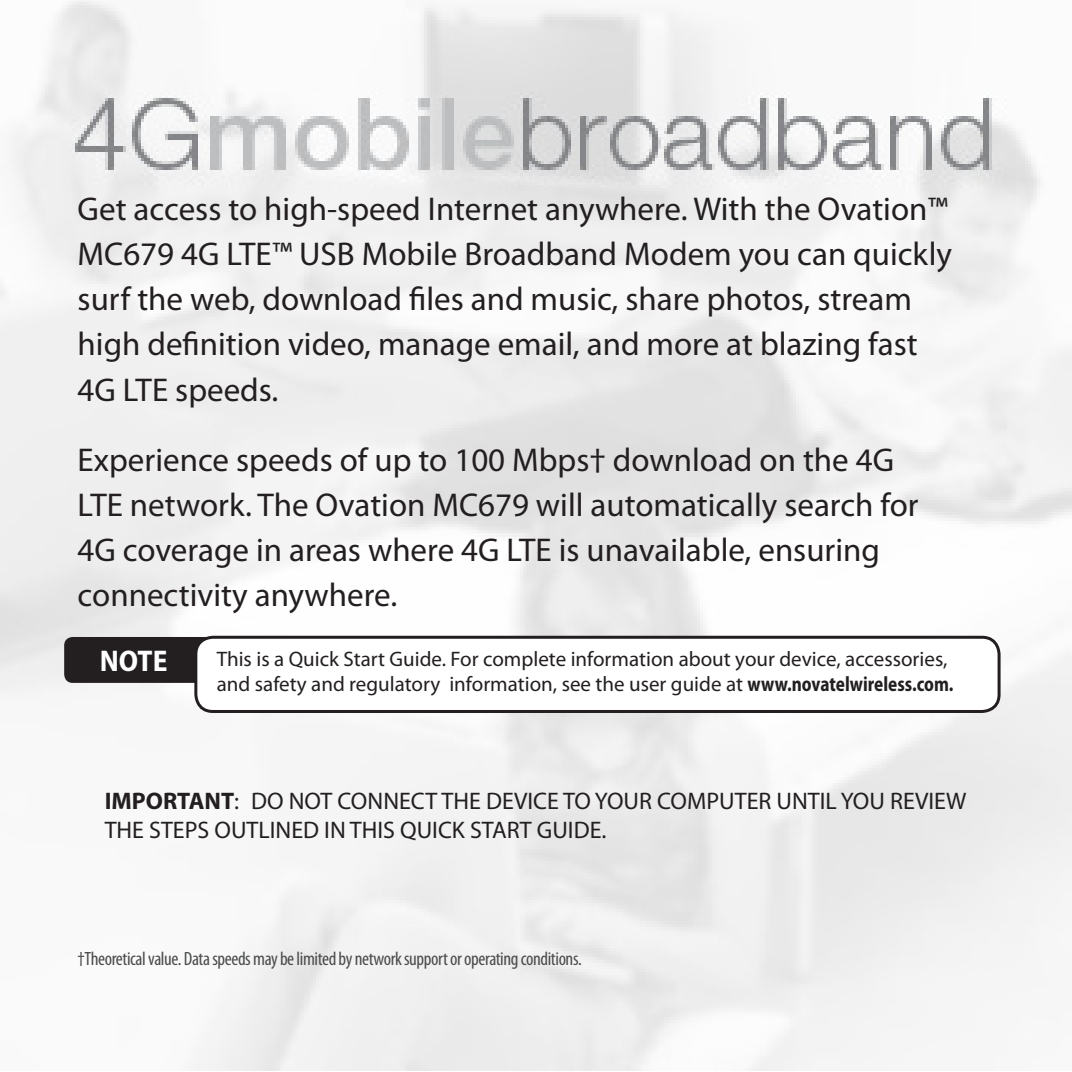
<style>
.page{position:relative;width:1072px;height:1072px;background:#fff}
.page>*{position:absolute;margin:0;border:0;box-sizing:border-box;transform-origin:0 0}
.Total_Mobile_Interne{font:33px/45px "Myriad Pro";color:#231f20}
.t1{font:700 semi-condensed 30px "Myriad Pro";color:#fff}
.Important_TMI_page{font:24px/28.8px "Myriad Pro";color:#231f20}
.z_Legal-copyright{font:21px/25.2px "Myriad Pro";color:#231f20}
.t2{font:condensed 19.2px "Myriad Pro";letter-spacing:-.02em;color:#4b4c4d}
.s1{font-weight:700;font-stretch:semi-condensed}
.s2{font-weight:700}
</style>
<div class="page">
<img style="left:0;top:0;width:1071px;height:1070px">
<div style="left:64px;top:637px;width:174px;height:45px;background:#231f20;border-radius:9px"></div>
<div style="left:196px;top:637px;width:802px;height:74px;background:#fff;border-radius:17px"></div>
<div style="left:194px;top:635px;width:806px;height:78px;border:3px solid #231f20;border-radius:17px"></div>
<p class="Total_Mobile_Interne" style="left:78px;top:186px;width:875px">Get access to high-speed Internet anywhere. With the Ovation™ MC679 4G LTE™ USB Mobile Broadband Modem you can quickly surf the web, download files and music, share photos, stream high definition video, manage email, and more at blazing fast 4G LTE speeds.</p>
<p class="Total_Mobile_Interne" style="left:78px;top:437px;width:842px">Experience speeds of up to 100 Mbps† download on the 4G LTE network. The Ovation MC679 will automatically search for 4G coverage in areas where 4G LTE is unavailable, ensuring connectivity anywhere.</p>
<p class="t1" style="left:100px;top:644px;width:69px">NOTE</p>
<p class="z_Legal-copyright" style="left:217px;top:646px;width:738px">This is a Quick Start Guide. For complete information about your device, accessories, and safety and regulatory information, see the user guide at <span class="s1">www.novatelwireless.com.</span></p>
<p class="Important_TMI_page" style="left:105px;top:786px;width:863px"><span class="s2">IMPORTANT</span>: DO NOT CONNECT THE DEVICE TO YOUR COMPUTER UNTIL YOU REVIEW<br>THE STEPS OUTLINED IN THIS QUICK START GUIDE.</p>
<p class="t2" style="left:78px;top:947px;width:505px">†Theoretical value. Data speeds may be limited by network support or operating conditions.</p>
</div>
